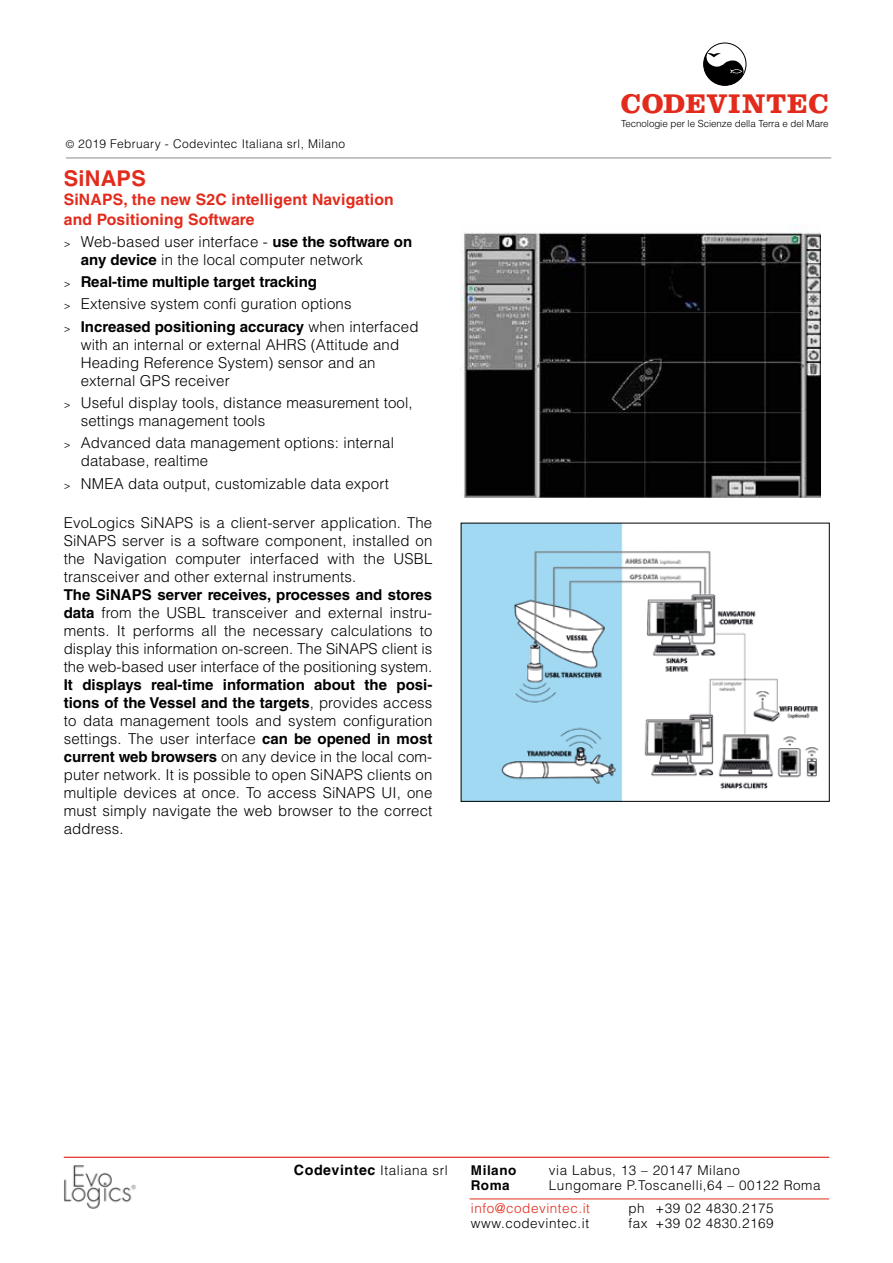
<style>
.page{position:relative;width:893px;height:1263px;background:#fff}
.page>*{position:absolute;margin:0;border:0;box-sizing:border-box;transform-origin:0 0}
.t1{font:700 28.05px "Clarendon LT Std";letter-spacing:.03em;color:#e22b1c}
.t2{font:700 21.75px "Helvetica LT Std";letter-spacing:.01em;color:#e22b1c}
.t3{font:700 15.75px/19.5px "Helvetica LT Std";letter-spacing:.01em;color:#e22b1c}
.t4{font:300 15px/18px "Helvetica LT Std";letter-spacing:.01em;color:#000}
.t5{font:700 15px/22.2px "Helvetica LT Std";color:#000}
.t6{font:300 13.5px "Helvetica LT Std";letter-spacing:.04em;color:#000}
.t7{font:300 13.5px "Helvetica LT Std";letter-spacing:.04em;color:#e22b1c}
.t8{font:700 13.5px "Helvetica LT Std";letter-spacing:.04em;color:#000}
.t9{font:300 12px "Helvetica LT Std";letter-spacing:.03em;color:#000}
.t10{font:300 9.75px "Helvetica LT Std";letter-spacing:-.005em;color:#000}
.s1{font-size:10.5px}
.s2{font-weight:700}
.s3{font-weight:300;font-size:10.5px}
.s4{font-weight:300}
.s5{font-weight:700;font-size:14.25px}
</style>
<div class="page">
<hr style="left:469px;top:1198px;width:360px;height:1px;background:#e22b1c">
<img style="left:461px;top:225px;width:360px;height:272px">
<img style="left:463px;top:525px;width:356px;height:274px">
<hr style="left:64px;top:1157px;width:765px;height:1px;background:#e22b1c">
<hr style="left:66px;top:157px;width:765px;height:2px;background:#9d9d9c">
<svg style="left:704px;top:43px;width:42px;height:42px"></svg>
<div style="left:703px;top:43px;width:43px;height:43px;border:1px solid #000;border-radius:50%"></div>
<img style="left:64px;top:1165px;width:72px;height:44px">
<p class="t9" style="left:66px;top:136px;width:281px"><span class="s1">©</span> 2019 February - Codevintec Italiana srl, Milano</p>
<h2 class="t2" style="left:64px;top:165px;width:84px">SiNAPS</h2>
<p class="t3" style="left:64px;top:190px;width:331px">SiNAPS, the new S2C intelligent Navigation and Positioning Software</p>
<p class="t4" style="left:81px;top:232px;width:333px;text-indent:-17px"><span class="s1">&gt;</span> Web-based user interface - <span class="s2">use the software on any device</span> in the local computer network</p>
<p class="t5" style="left:64px;top:271px;width:356px"><span class="s3">&gt;</span> Real-time multiple target tracking<br><span class="s3">&gt;</span> <span class="s4">Extensive system confi guration options<br></span><span class="s3">&gt;</span> Increased positioning accuracy <span class="s4">when interfaced</span></p>
<p class="t4" style="left:81px;top:335px;width:320px">with an internal or external AHRS (Attitude and<br>Heading Reference System) sensor and an external GPS receiver</p>
<p class="t4" style="left:81px;top:393px;width:333px;text-indent:-17px"><span class="s1">&gt;</span> Useful display tools, distance measurement tool, settings management tools</p>
<p class="t4" style="left:81px;top:434px;width:315px;text-indent:-17px"><span class="s1">&gt;</span> Advanced data management options: internal database, realtime</p>
<p class="t4" style="left:64px;top:474px;width:327px"><span class="s1">&gt;</span> NMEA data output, customizable data export</p>
<p class="t4" style="left:64px;top:514px;width:370px;text-align:justify">EvoLogics SiNAPS is a client-server application. The SiNAPS server is a software component, installed on the Navigation computer interfaced with the USBL transceiver and other external instruments.</p>
<p class="t4" style="left:64px;top:586px;width:370px;text-align:justify"><span class="s2">The SiNAPS server receives, processes and stores data</span> from the USBL transceiver and external instru&shy;ments. It performs all the necessary calculations to display this information on-screen. The SiNAPS client is the web-based user interface of the positioning system.</p>
<p class="t4" style="left:64px;top:676px;width:370px;text-align:justify"><span class="s2">It displays real-time information about the posi&shy;tions of the Vessel and the targets</span>, provides access to data management tools and system configuration settings. The user interface <span class="s2">can be opened in most current web browsers</span> on any device in the local com&shy;puter network. It is possible to open SiNAPS clients on multiple devices at once. To access SiNAPS UI, one must simply navigate the web browser to the correct address.</p>
<h1 class="t1" style="left:621px;top:87px;width:209px">CODEVINTEC</h1>
<p class="t10" style="left:621px;top:117px;width:209px">Tecnologie per le Scienze della Terra e del Mare</p>
<p class="t6" style="left:294px;top:1162px;width:155px"><span class="s5">Codevintec</span> Italiana srl</p>
<p class="t8" style="left:471px;top:1162px;width:47px">Milano</p>
<p class="t6" style="left:549px;top:1162px;width:192px">via Labus, 13 – 20147 Milano</p>
<p class="t8" style="left:471px;top:1177px;width:40px">Roma</p>
<p class="t6" style="left:549px;top:1177px;width:273px">Lungomare P.Toscanelli,64 – 00122 Roma</p>
<p class="t7" style="left:471px;top:1200px;width:121px">info@codevintec.it</p>
<p class="t6" style="left:628px;top:1200px;width:147px">ph +39 02 4830.2175</p>
<p class="t6" style="left:471px;top:1215px;width:120px">www.codevintec.it</p>
<p class="t6" style="left:628px;top:1215px;width:147px">fax +39 02 4830.2169</p>
</div>
